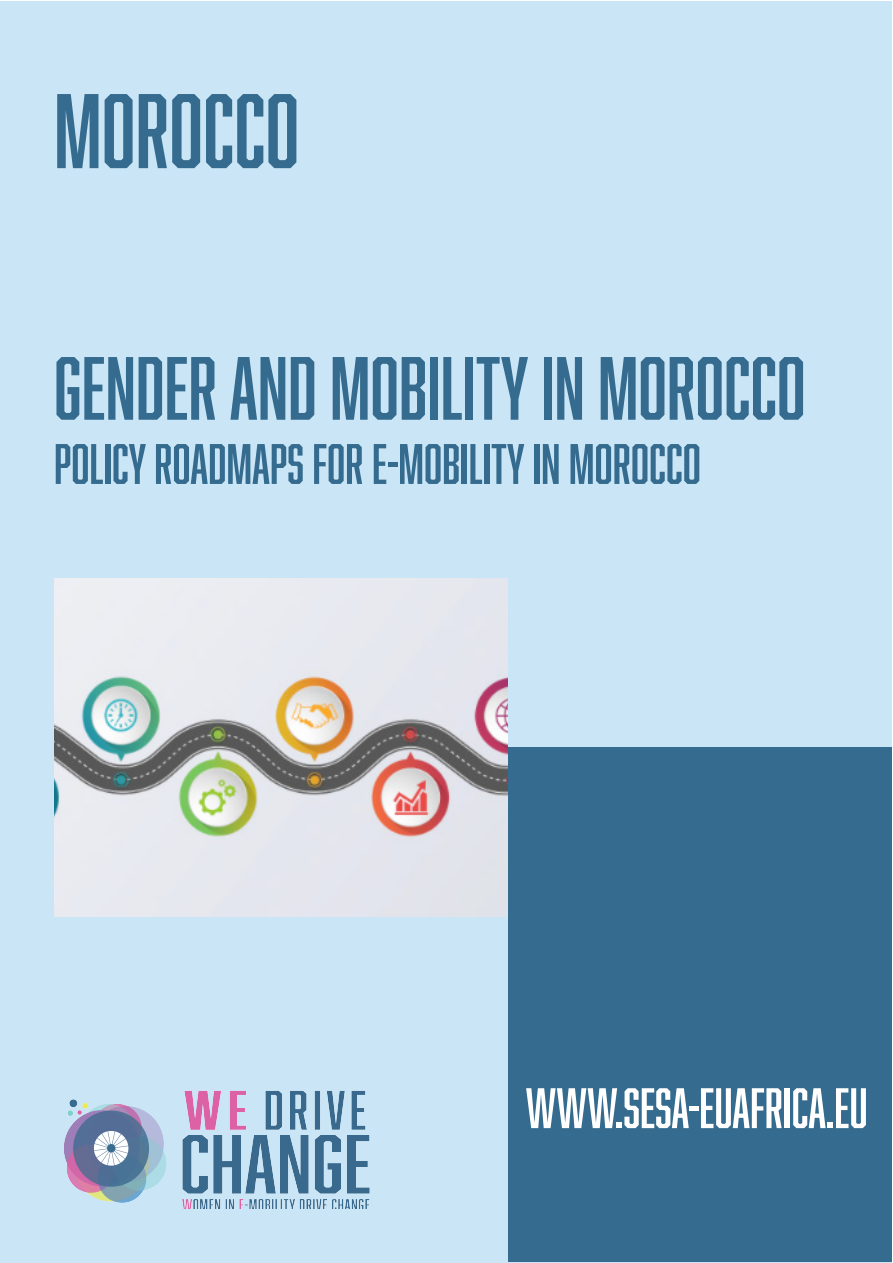
<style>
.page{position:relative;width:893px;height:1263px;background:#fff}
.page>*{position:absolute;margin:0;border:0;box-sizing:border-box;transform-origin:0 0}
.t1{font:97.5px "Abolition";color:#346b8e}
.t2{font:82.5px "Abolition";color:#346b8e}
.t3{font:52.5px "Abolition";color:#346b8e}
.t4{font:52.5px "Abolition";color:#fff}
</style>
<div class="page">
<div style="left:1px;top:1px;width:891px;height:1261px;background:#c9e5f6"></div>
<img style="left:64px;top:1090px;width:306px;height:119px">
<div style="left:508px;top:748px;width:384px;height:514px;background:#346b8e"></div>
<img style="left:54px;top:579px;width:454px;height:337px">
<p class="t1" style="left:54px;top:75px;width:247px">MOROCCO</p>
<p class="t2" style="left:54px;top:340px;width:753px">GENDER AND MOBILITY IN MOROCCO</p>
<p class="t3" style="left:54px;top:433px;width:648px">POLICY ROADMAPS FOR E-MOBILITY IN MOROCCO</p>
<p class="t4" style="left:526px;top:1078px;width:343px">WWW.SESA-EUAFRICA.EU</p>
</div>
